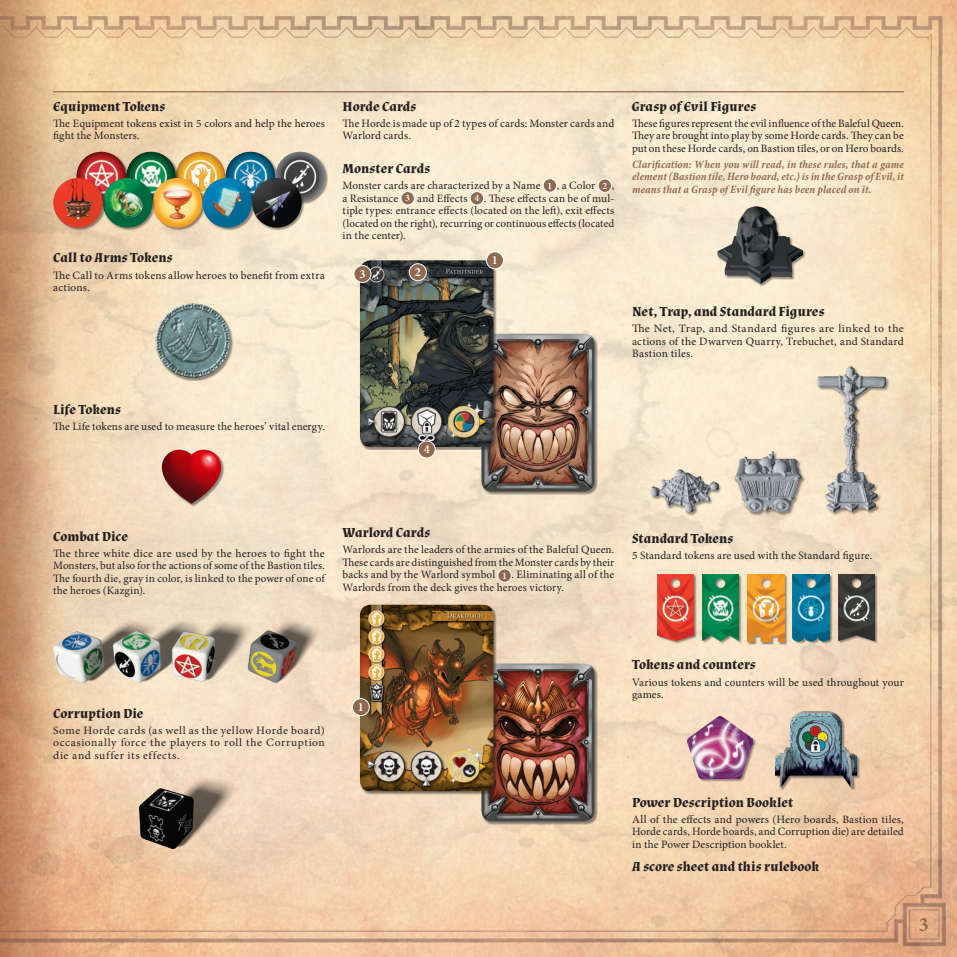
<style>
.page{position:relative;width:957px;height:957px;background:#fff}
.page>*{position:absolute;margin:0;border:0;box-sizing:border-box;transform-origin:0 0}
.t1{font:700 20px "Minion Pro";color:#906951}
.t2{font:700 13.75px "Almendra";letter-spacing:.005em;color:#231f20}
.t3{font:600 12.38px "Minion Pro";color:#fff}
.t4{font:11.25px/12.5px "Minion Pro";letter-spacing:.01em;color:#231f20;text-align:justify}
.t5{font:italic 700 condensed 11.25px/12.5px "Minion Pro";letter-spacing:.01em;color:#906951;text-align:justify}
.t6{font:11.25px/12.5px "Minion Pro";letter-spacing:.01em;color:#231f20;text-align:justify;scale:1.04 1}
.s1{font-weight:600;font-size:9.75px;color:#fff}
</style>
<div class="page">
<img style="left:0;top:0;width:957px;height:957px">
<div style="left:156px;top:303px;width:77px;height:78px;background:#231f20;opacity:.5"></div>
<img style="left:155px;top:303px;width:75px;height:75px;border-radius:36px">
<img style="left:53px;top:615px;width:272px;height:68px">
<img style="left:140px;top:772px;width:106px;height:77px">
<img style="left:176px;top:152px;width:49px;height:49px;border-radius:25px">
<div style="left:126px;top:152px;width:53px;height:52px;background:#231f20;opacity:.5"></div>
<img style="left:126px;top:152px;width:50px;height:49px;border-radius:25px">
<div style="left:226px;top:152px;width:52px;height:52px;background:#231f20;opacity:.5"></div>
<img style="left:225px;top:152px;width:50px;height:49px;border-radius:25px">
<div style="left:275px;top:152px;width:53px;height:52px;background:#231f20;opacity:.5"></div>
<img style="left:275px;top:152px;width:50px;height:49px;border-radius:25px">
<div style="left:76px;top:152px;width:53px;height:52px;background:#231f20;opacity:.5"></div>
<img style="left:76px;top:152px;width:50px;height:49px;border-radius:25px">
<div style="left:153px;top:178px;width:52px;height:53px;background:#231f20;opacity:.5"></div>
<img style="left:153px;top:178px;width:49px;height:50px;border-radius:25px">
<div style="left:103px;top:178px;width:53px;height:53px;background:#231f20;opacity:.5"></div>
<img style="left:103px;top:178px;width:50px;height:50px;border-radius:25px">
<div style="left:202px;top:178px;width:53px;height:53px;background:#231f20;opacity:.5"></div>
<img style="left:202px;top:178px;width:50px;height:50px;border-radius:25px">
<div style="left:252px;top:178px;width:53px;height:53px;background:#231f20;opacity:.5"></div>
<img style="left:252px;top:178px;width:50px;height:50px;border-radius:25px">
<div style="left:53px;top:178px;width:53px;height:53px;background:#231f20;opacity:.5"></div>
<img style="left:53px;top:178px;width:50px;height:50px;border-radius:25px">
<div style="left:162px;top:450px;width:62px;height:57px;background:#231f20;opacity:.5"></div>
<img style="left:162px;top:450px;width:59px;height:54px">
<div style="left:481px;top:334px;width:116px;height:161px;background:#231f20;opacity:.5"></div>
<img style="left:481px;top:334px;width:113px;height:157px">
<div style="left:360px;top:260px;width:137px;height:190px;background:#231f20;opacity:.5"></div>
<img style="left:360px;top:260px;width:133px;height:187px">
<div style="left:486px;top:252px;width:17px;height:17px;background:#906951;border-radius:50%"></div>
<div style="left:486px;top:251px;width:18px;height:18px;border:1px solid #fff;border-radius:50%"></div>
<div style="left:409px;top:264px;width:17px;height:17px;background:#906951;border-radius:50%"></div>
<div style="left:409px;top:263px;width:18px;height:18px;border:1px solid #fff;border-radius:50%"></div>
<div style="left:354px;top:265px;width:17px;height:17px;background:#906951;border-radius:50%"></div>
<div style="left:353px;top:265px;width:18px;height:18px;border:1px solid #fff;border-radius:50%"></div>
<div style="left:418px;top:441px;width:17px;height:17px;background:#906951;border-radius:50%"></div>
<div style="left:418px;top:440px;width:17px;height:18px;border:1px solid #fff;border-radius:50%"></div>
<div style="left:481px;top:663px;width:116px;height:161px;background:#231f20;opacity:.5"></div>
<img style="left:481px;top:663px;width:113px;height:158px">
<div style="left:360px;top:605px;width:137px;height:189px;background:#231f20;opacity:.5"></div>
<img style="left:360px;top:605px;width:133px;height:186px">
<div style="left:352px;top:698px;width:17px;height:17px;background:#906951;border-radius:50%"></div>
<div style="left:352px;top:698px;width:18px;height:18px;border:1px solid #fff;border-radius:50%"></div>
<div style="left:718px;top:207px;width:88px;height:79px;background:#231f20;opacity:.5"></div>
<img style="left:717px;top:206px;width:86px;height:77px">
<div style="left:818px;top:366px;width:71px;height:149px;background:#231f20;opacity:.5"></div>
<img style="left:817px;top:366px;width:68px;height:146px">
<div style="left:650px;top:469px;width:72px;height:47px;background:#231f20;opacity:.5"></div>
<img style="left:650px;top:469px;width:68px;height:43px">
<div style="left:734px;top:451px;width:71px;height:65px;background:#231f20;opacity:.5"></div>
<img style="left:734px;top:451px;width:68px;height:61px">
<div style="left:658px;top:575px;width:39px;height:69px;background:#231f20;opacity:.5"></div>
<img style="left:657px;top:574px;width:36px;height:67px">
<div style="left:703px;top:575px;width:39px;height:69px;background:#231f20;opacity:.5"></div>
<img style="left:702px;top:574px;width:37px;height:67px">
<div style="left:748px;top:575px;width:39px;height:69px;background:#231f20;opacity:.5"></div>
<img style="left:748px;top:574px;width:36px;height:67px">
<div style="left:793px;top:575px;width:39px;height:69px;background:#231f20;opacity:.5"></div>
<img style="left:793px;top:574px;width:36px;height:67px">
<div style="left:838px;top:575px;width:39px;height:69px;background:#231f20;opacity:.5"></div>
<img style="left:838px;top:574px;width:36px;height:67px">
<div style="left:688px;top:716px;width:68px;height:66px;background:#231f20;opacity:.5"></div>
<img style="left:688px;top:716px;width:65px;height:62px">
<div style="left:775px;top:712px;width:84px;height:78px;background:#231f20;opacity:.5"></div>
<img style="left:775px;top:711px;width:81px;height:75px">
<hr style="left:53px;top:91px;width:851px;height:1px;background:#906951">
<div style="left:543px;top:179px;width:13px;height:13px;background:#906951;border-radius:50%"></div>
<div style="left:543px;top:178px;width:14px;height:14px;border:1px solid #fff;border-radius:50%"></div>
<div style="left:598px;top:179px;width:13px;height:13px;background:#906951;border-radius:50%"></div>
<div style="left:598px;top:179px;width:14px;height:14px;border:1px solid #fff;border-radius:50%"></div>
<div style="left:401px;top:191px;width:13px;height:14px;background:#906951;border-radius:50%"></div>
<div style="left:401px;top:191px;width:14px;height:14px;border:1px solid #fff;border-radius:50%"></div>
<div style="left:470px;top:192px;width:13px;height:13px;background:#906951;border-radius:50%"></div>
<div style="left:470px;top:191px;width:14px;height:14px;border:1px solid #fff;border-radius:50%"></div>
<div style="left:498px;top:569px;width:13px;height:13px;background:#906951;border-radius:50%"></div>
<div style="left:497px;top:568px;width:14px;height:14px;border:1px solid #fff;border-radius:50%"></div>
<p class="t2" style="left:53px;top:98px;width:114px">Equipment Tokens</p>
<p class="t4" style="left:53px;top:117px;width:273px">The Equipment tokens exist in 5 colors and help the heroes fight the Monsters.</p>
<p class="t2" style="left:53px;top:250px;width:121px">Call to Arms Tokens</p>
<p class="t4" style="left:53px;top:269px;width:273px">The Call to Arms tokens allow heroes to benefit from extra actions.</p>
<p class="t2" style="left:343px;top:98px;width:75px">Horde Cards</p>
<p class="t4" style="left:343px;top:117px;width:273px">The Horde is made up of 2 types of cards: Monster cards and<br>Warlord cards.</p>
<p class="t2" style="left:343px;top:161px;width:89px">Monster Cards</p>
<p class="t4" style="left:343px;top:179px;width:273px">Monster cards are characterized by a Name <span class="s1">1</span> , a Color <span class="s1">2</span> , a Resistance <span class="s1">3</span> and Effects <span class="s1">4</span> . These effects can be of mul&shy;tiple types: entrance effects (located on the left), exit effects (located on the right), recurring or continuous effects (located in the center).</p>
<p class="t3" style="left:359px;top:265px;width:8px">3</p>
<p class="t3" style="left:415px;top:263px;width:8px">2</p>
<p class="t3" style="left:492px;top:252px;width:8px">1</p>
<p class="t2" style="left:632px;top:98px;width:126px">Grasp of Evil Figures</p>
<p class="t4" style="left:632px;top:117px;width:273px">These figures represent the evil influence of the Baleful Queen.<br>They are brought into play by some Horde cards. They can be put on these Horde cards, on Bastion tiles, or on Hero boards.</p>
<p class="t5" style="left:632px;top:158px;width:273px">Clarification: When you will read, in these rules, that a game element (Bastion tile, Hero board, etc.) is in the Grasp of Evil, it means that a Grasp of Evil figure has been placed on it.</p>
<p class="t2" style="left:632px;top:303px;width:194px">Net, Trap, and Standard Figures</p>
<p class="t6" style="left:632px;top:322px;width:263px">The Net, Trap, and Standard figures are linked to the actions of the Dwarven Quarry, Trebuchet, and Standard Bastion tiles.</p>
<p class="t2" style="left:53px;top:402px;width:69px">Life Tokens</p>
<p class="t4" style="left:53px;top:420px;width:273px">The Life tokens are used to measure the heroes’ vital energy.</p>
<p class="t3" style="left:424px;top:441px;width:8px">4</p>
<p class="t2" style="left:53px;top:528px;width:76px">Combat Dice</p>
<p class="t4" style="left:53px;top:547px;width:273px">The three white dice are used by the heroes to fight the Monsters, but also for the actions of some of the Bastion tiles.<br>The fourth die, gray in color, is linked to the power of one of the heroes (Kazgin).</p>
<p class="t2" style="left:343px;top:525px;width:89px">Warlord Cards</p>
<p class="t4" style="left:343px;top:543px;width:273px">Warlords are the leaders of the armies of the Baleful Queen.<br>These cards are distinguished from the Monster cards by their backs and by the Warlord symbol <span class="s1">1</span> . Eliminating all of the Warlords from the deck gives the heroes victory.</p>
<p class="t2" style="left:632px;top:530px;width:103px">Standard Tokens</p>
<p class="t4" style="left:632px;top:549px;width:242px">5 Standard tokens are used with the Standard figure.</p>
<p class="t2" style="left:53px;top:705px;width:92px">Corruption Die</p>
<p class="t4" style="left:53px;top:724px;width:273px">Some Horde cards (as well as the yellow Horde board) occasionally force the players to roll the Corruption die and suffer its effects.</p>
<p class="t3" style="left:358px;top:698px;width:8px">1</p>
<p class="t2" style="left:632px;top:657px;width:125px">Tokens and counters</p>
<p class="t4" style="left:632px;top:676px;width:273px">Various tokens and counters will be used throughout your games.</p>
<p class="t2" style="left:632px;top:794px;width:163px">Power Description Booklet</p>
<p class="t4" style="left:632px;top:813px;width:273px">All of the effects and powers (Hero boards, Bastion tiles, Horde cards, Horde boards, and Corruption die) are detailed in the Power Description booklet.</p>
<p class="t2" style="left:632px;top:858px;width:188px">A score sheet and this rulebook</p>
<h1 class="t1" style="left:918px;top:911px;width:11px">3</h1>
</div>
